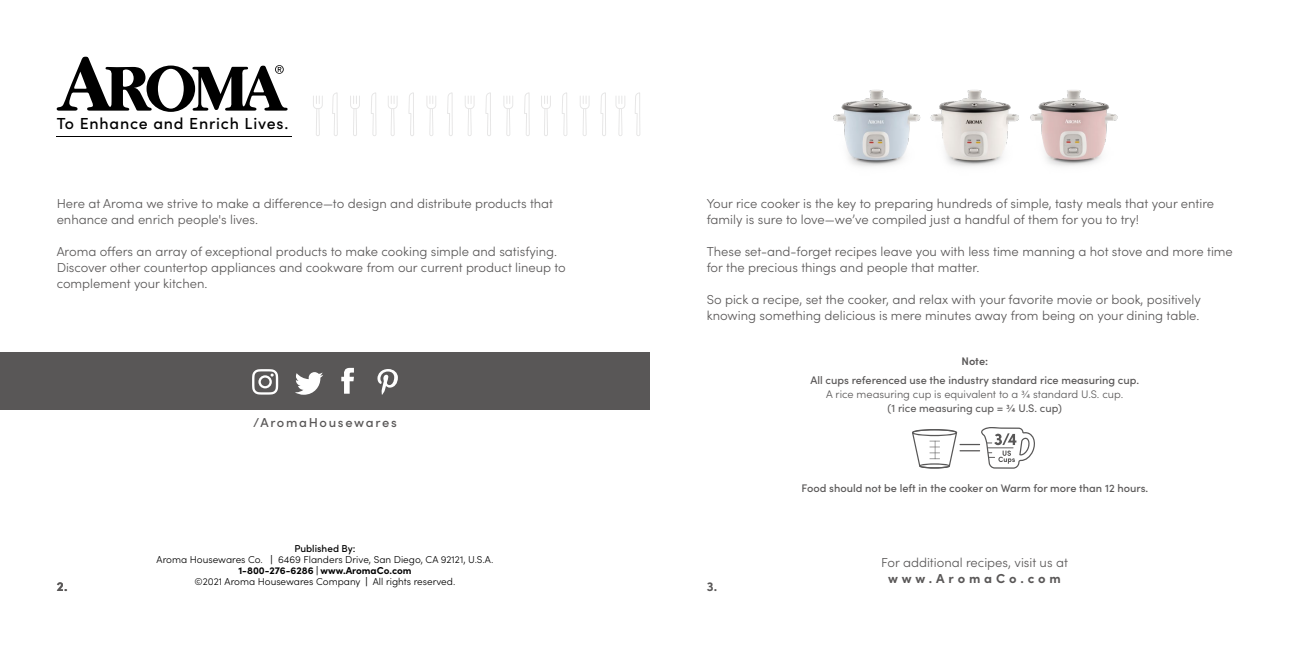
<style>
.page{position:relative;width:1300px;height:650px;background:#fff}
.page>*{position:absolute;margin:0;border:0;box-sizing:border-box;transform-origin:0 0}
.t1{font:500 16px "Sofia Pro";letter-spacing:.05em;color:#000}
.t2{font:300 13px/16px "Sofia Pro";color:#595757}
.t3{font:700 13px "Sofia Pro";letter-spacing:.3em;color:#595757}
.t4{font:500 13px "Sofia Pro";letter-spacing:.13em;color:#595757}
.t5{font:500 11px "Sofia Pro";color:#595757}
.t6{font:300 11px "Sofia Pro";color:#595757}
.t7{font:11px "Sofia Pro";color:#595757}
.t8{font:600 11px "Sofia Pro";color:#595757}
.t9{font:300 10px/11px "Sofia Pro";color:#000;text-align:center}
.s1{font-weight:500}
.s2{font-weight:700}
</style>
<div class="page">
<div style="left:0;top:352px;width:650px;height:58px;background:#595757"></div>
<img style="left:833px;top:90px;width:88px;height:77px">
<hr style="left:57px;top:136px;width:235px;height:1px;background:#000">
<svg style="left:465px;top:96px;width:10px;height:40px"></svg>
<svg style="left:541px;top:96px;width:10px;height:40px"></svg>
<svg style="left:388px;top:96px;width:10px;height:40px"></svg>
<svg style="left:503px;top:96px;width:10px;height:40px"></svg>
<svg style="left:350px;top:96px;width:10px;height:40px"></svg>
<svg style="left:313px;top:96px;width:10px;height:40px"></svg>
<svg style="left:580px;top:96px;width:10px;height:40px"></svg>
<svg style="left:426px;top:96px;width:10px;height:40px"></svg>
<svg style="left:485px;top:92px;width:6px;height:44px"></svg>
<svg style="left:332px;top:92px;width:6px;height:44px"></svg>
<svg style="left:562px;top:92px;width:6px;height:44px"></svg>
<svg style="left:408px;top:92px;width:6px;height:44px"></svg>
<svg style="left:524px;top:92px;width:6px;height:44px"></svg>
<svg style="left:371px;top:92px;width:6px;height:44px"></svg>
<svg style="left:600px;top:92px;width:6px;height:44px"></svg>
<svg style="left:447px;top:92px;width:6px;height:44px"></svg>
<svg style="left:615px;top:96px;width:10px;height:40px"></svg>
<svg style="left:635px;top:92px;width:5px;height:44px"></svg>
<svg style="left:377px;top:369px;width:21px;height:26px"></svg>
<svg style="left:295px;top:372px;width:28px;height:23px"></svg>
<svg style="left:341px;top:368px;width:13px;height:26px"></svg>
<svg style="left:252px;top:369px;width:26px;height:26px"></svg>
<img style="left:930px;top:90px;width:89px;height:77px">
<img style="left:1030px;top:90px;width:88px;height:76px">
<svg style="left:57px;top:57px;width:231px;height:55px"></svg>
<svg style="left:912px;top:427px;width:123px;height:42px"></svg>
<p class="t1" style="left:57px;top:112px;width:233px">To Enhance and Enrich Lives.</p>
<p class="t2" style="left:57px;top:194px;width:498px">Here at Aroma we strive to make a difference—to design and distribute products that enhance and enrich people's lives.</p>
<p class="t2" style="left:57px;top:242px;width:511px">Aroma offers an array of exceptional products to make cooking simple and satisfying.<br>Discover other countertop appliances and cookware from our current product lineup to complement your kitchen.</p>
<p class="t3" style="left:57px;top:577px;width:12px">2.</p>
<p class="t4" style="left:253px;top:412px;width:145px">/AromaHousewares</p>
<p class="t9" style="left:157px;top:542px;width:338px"><span class="s1">Published By:<br></span>Aroma Housewares Co. <span class="s2">|</span> 6469 Flanders Drive, San Diego, CA 92121, U.S.A.<br><span class="s2">1-800-276-6286 | www.AromaCo.com<br></span>©2021 Aroma Housewares Company <span class="s2">|</span> All rights reserved.</p>
<p class="t2" style="left:707px;top:194px;width:509px">Your rice cooker is the key to preparing hundreds of simple, tasty meals that your entire family is sure to love—we’ve compiled just a handful of them for you to try!</p>
<p class="t2" style="left:707px;top:242px;width:528px">These set-and-forget recipes leave you with less time manning a hot stove and more time for the precious things and people that matter.</p>
<p class="t2" style="left:707px;top:290px;width:496px">So pick a recipe, set the cooker, and relax with your favorite movie or book, positively knowing something delicious is mere minutes away from being on your dining table.</p>
<p class="t8" style="left:961px;top:353px;width:28px">Note:</p>
<p class="t5" style="left:810px;top:372px;width:330px">All cups referenced use the industry standard rice measuring cup.</p>
<p class="t6" style="left:826px;top:386px;width:298px">A rice measuring cup is equivalent to a ¾ standard U.S. cup.</p>
<p class="t7" style="left:888px;top:400px;width:176px">(1 rice measuring cup = ¾ U.S. cup)</p>
<p class="t3" style="left:707px;top:577px;width:12px">3.</p>
<p class="t5" style="left:802px;top:480px;width:348px">Food should not be left in the cooker on Warm for more than 12 hours.</p>
<p class="t2" style="left:881px;top:554px;width:188px">For additional recipes, visit us at</p>
<p class="t3" style="left:888px;top:568px;width:174px">www.AromaCo.com</p>
</div>
